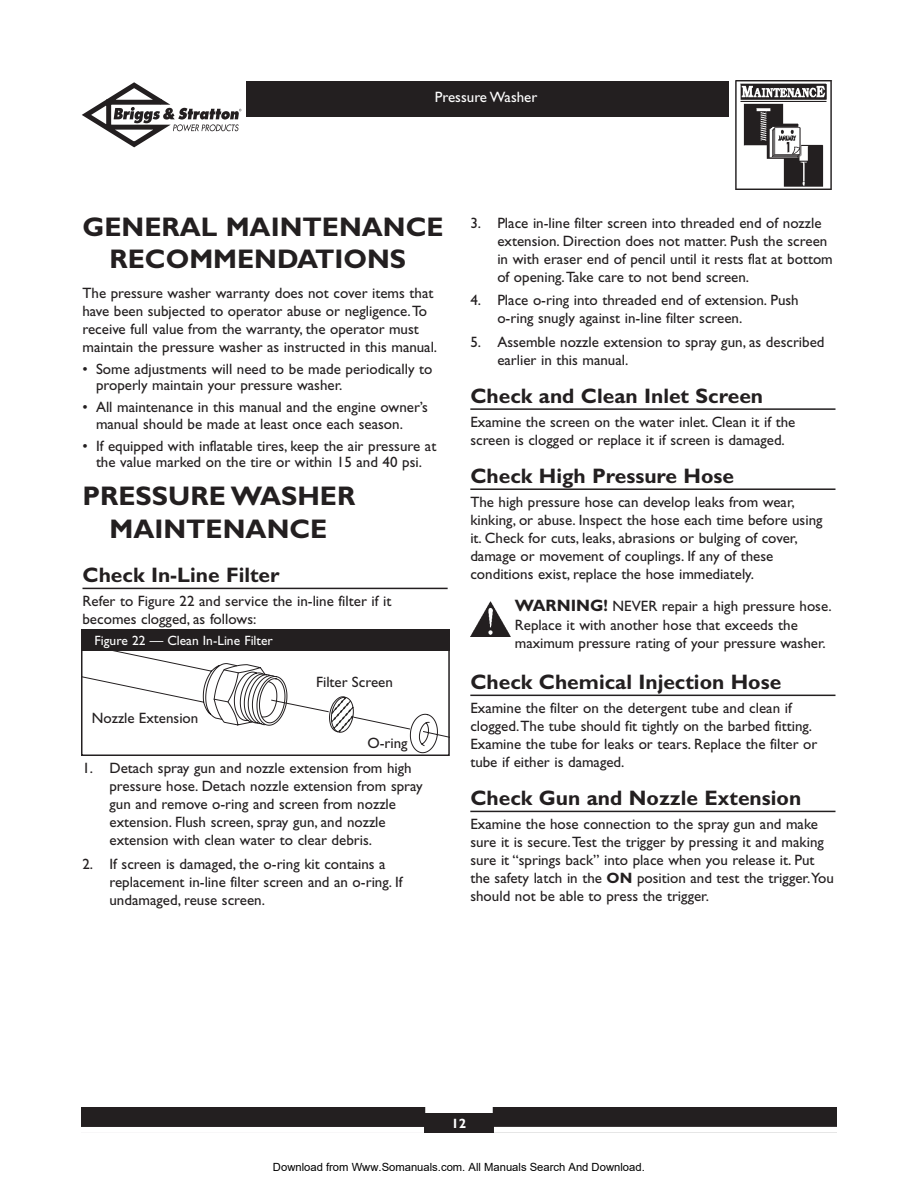
<style>
.page{position:relative;width:918px;height:1188px;background:#fff}
.page>*{position:absolute;margin:0;border:0;box-sizing:border-box;transform-origin:0 0}
.t1{font:700 27px/32.4px "Gill Sans";color:#231f20;text-align:center}
.t2{font:700 21px "Gill Sans";color:#231f20}
.t3{font:15px/18px "Gill Sans";color:#231f20}
.t4{font:15px "Gill Sans";color:#fff}
.t5{font:13.5px "Gill Sans";color:#fff}
.t6{font:700 13.5px "Gill Sans";color:#fff}
.t7{font:11.25px "Arial";color:#000}
.s1{font-weight:700;font-size:16.5px}
.s2{font-weight:700}
</style>
<div class="page">
<svg style="left:82px;top:82px;width:159px;height:66px"></svg>
<div style="left:246px;top:81px;width:482px;height:36px;background:#231f20"></div>
<div style="left:81px;top:1107px;width:756px;height:26px;background:#231f20"></div>
<div style="left:425px;top:1107px;width:68px;height:6px;background:#fff"></div>
<div style="left:494px;top:1127px;width:343px;height:6px;background:#fff"></div>
<div style="left:81px;top:1127px;width:343px;height:6px;background:#fff"></div>
<img style="left:735px;top:81px;width:97px;height:108px">
<hr style="left:82px;top:588px;width:366px;height:1px;background:#231f20">
<hr style="left:470px;top:408px;width:366px;height:2px;background:#231f20">
<hr style="left:470px;top:488px;width:366px;height:2px;background:#231f20">
<hr style="left:470px;top:695px;width:366px;height:1px;background:#231f20">
<hr style="left:470px;top:811px;width:366px;height:1px;background:#231f20">
<img style="left:470px;top:601px;width:40px;height:35px">
<svg style="left:84px;top:652px;width:363px;height:101px"></svg>
<div style="left:81px;top:649px;width:369px;height:107px;border:2px solid #231f20"></div>
<div style="left:81px;top:629px;width:369px;height:22px;background:#231f20"></div>
<p class="t4" style="left:435px;top:92px;width:104px">Pressure Washer</p>
<h1 class="t1" style="left:82px;top:214px;width:363px">GENERAL MAINTENANCE<br>RECOMMENDATIONS</h1>
<p class="t3" style="left:82px;top:286px;width:356px">The pressure washer warranty does not cover items that have been subjected to operator abuse or negligence.To receive full value from the warranty, the operator must maintain the pressure washer as instructed in this manual.</p>
<p class="t3" style="left:96px;top:362px;width:338px;line-height:16.5px;text-indent:-14px">• Some adjustments will need to be made periodically to properly maintain your pressure washer.</p>
<p class="t3" style="left:96px;top:401px;width:333px;line-height:16.5px;text-indent:-14px">• All maintenance in this manual and the engine owner’s manual should be made at least once each season.</p>
<p class="t3" style="left:82px;top:439px;width:355px;line-height:16.5px;text-align:center">• If equipped with inflatable tires, keep the air pressure at the value marked on the tire or within 15 and 40 psi.</p>
<h1 class="t1" style="left:82px;top:483px;width:274px">PRESSURE WASHER<br>MAINTENANCE</h1>
<h2 class="t2" style="left:82px;top:568px;width:199px">Check In-Line Filter</h2>
<p class="t3" style="left:82px;top:594px;width:310px">Refer to Figure 22 and service the in-line filter if it becomes clogged, as follows:</p>
<p class="t5" style="left:95px;top:636px;width:180px">Figure 22 — Clean In-Line Filter</p>
<p class="t3" style="left:92px;top:710px;width:108px">Nozzle Extension</p>
<p class="t3" style="left:316px;top:674px;width:78px">Filter Screen</p>
<p class="t3" style="left:367px;top:736px;width:42px">O-ring</p>
<p class="t3" style="left:110px;top:761px;width:315px;text-indent:-27px">1. Detach spray gun and nozzle extension from high pressure hose. Detach nozzle extension from spray gun and remove o-ring and screen from nozzle extension. Flush screen, spray gun, and nozzle extension with clean water to clear debris.</p>
<p class="t3" style="left:110px;top:856px;width:295px;text-indent:-27px">2. If screen is damaged, the o-ring kit contains a replacement in-line filter screen and an o-ring. If undamaged, reuse screen.</p>
<p class="t3" style="left:497px;top:215px;width:337px;text-indent:-27px">3. Place in-line filter screen into threaded end of nozzle extension. Direction does not matter. Push the screen in with eraser end of pencil until it rests flat at bottom of opening.Take care to not bend screen.</p>
<p class="t3" style="left:497px;top:293px;width:303px;text-indent:-27px">4. Place o-ring into threaded end of extension. Push o-ring snugly against in-line filter screen.</p>
<p class="t3" style="left:497px;top:334px;width:329px;text-indent:-27px">5. Assemble nozzle extension to spray gun, as described earlier in this manual.</p>
<h2 class="t2" style="left:470px;top:388px;width:294px">Check and Clean Inlet Screen</h2>
<p class="t3" style="left:470px;top:414px;width:327px">Examine the screen on the water inlet. Clean it if the screen is clogged or replace it if screen is damaged.</p>
<h2 class="t2" style="left:470px;top:469px;width:265px">Check High Pressure Hose</h2>
<p class="t3" style="left:470px;top:494px;width:354px">The high pressure hose can develop leaks from wear, kinking, or abuse. Inspect the hose each time before using it. Check for cuts, leaks, abrasions or bulging of cover, damage or movement of couplings. If any of these conditions exist, replace the hose immediately.</p>
<p class="t3" style="left:515px;top:599px;width:319px;line-height:18.5px"><span class="s1">WARNING!</span> NEVER repair a high pressure hose.<br>Replace it with another hose that exceeds the maximum pressure rating of your pressure washer.</p>
<h2 class="t2" style="left:470px;top:675px;width:312px">Check Chemical Injection Hose</h2>
<p class="t3" style="left:470px;top:700px;width:349px">Examine the filter on the detergent tube and clean if clogged.The tube should fit tightly on the barbed fitting.<br>Examine the tube for leaks or tears. Replace the filter or tube if either is damaged.</p>
<h2 class="t2" style="left:470px;top:791px;width:332px">Check Gun and Nozzle Extension</h2>
<p class="t3" style="left:470px;top:817px;width:365px">Examine the hose connection to the spray gun and make sure it is secure.Test the trigger by pressing it and making sure it “springs back” into place when you release it. Put the safety latch in the <span class="s2">ON</span> position and test the trigger.You should not be able to press the trigger.</p>
<p class="t6" style="left:452px;top:1119px;width:16px">12</p>
<p class="t7" style="left:273px;top:1160px;width:373px">Download from Www.Somanuals.com. All Manuals Search And Download.</p>
</div>
